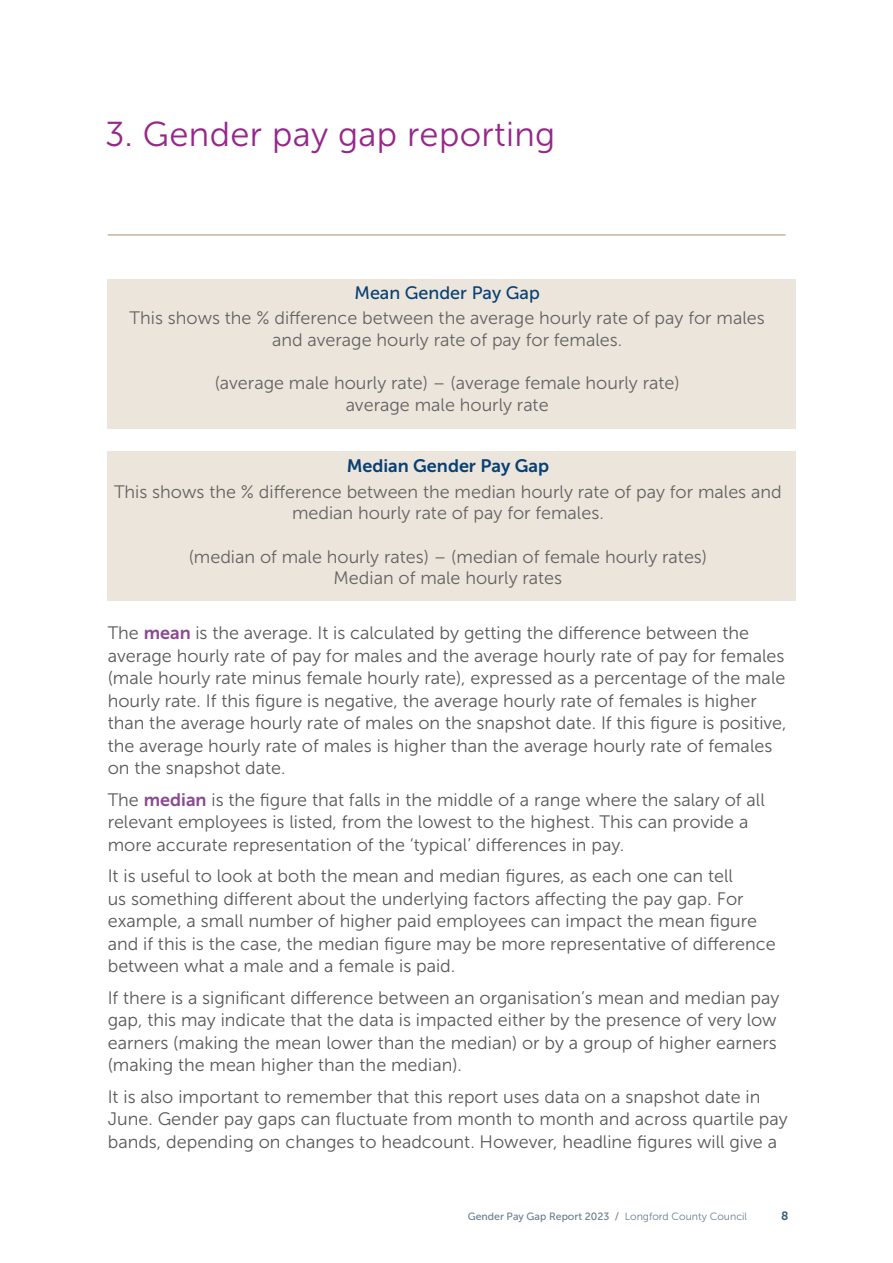
<style>
.page{position:relative;width:893px;height:1263px;background:#fff}
.page>*{position:absolute;margin:0;border:0;box-sizing:border-box;transform-origin:0 0}
.t1{font:34.5px "Museo Sans 300";letter-spacing:.01em;color:#962689}
.t2{font:18px/22.5px "Museo Sans 300";color:#58595b}
.t3{font:18px/21.6px "Museo Sans 300";color:#6d6e71;text-align:center}
.t4{font:18px "Museo Sans 700";color:#084887}
.t5{font:18px "Museo Sans 500";color:#084887}
.t6{font:12px "Museo Sans 700";color:#395c72}
.t7{font:10.5px "Museo Sans 500";color:#6b7d90}
.s1{font-family:"Museo Sans 700";color:#8a4a91}
.s2{font-family:"Museo Sans 300"}
</style>
<div class="page">
<hr style="left:108px;top:235px;width:678px;height:1px;background:#a68f64">
<div style="left:108px;top:279px;width:688px;height:149px;background:#ebe5dc"></div>
<div style="left:108px;top:451px;width:688px;height:149px;background:#ebe5dc"></div>
<h1 class="t1" style="left:105px;top:115px;width:452px">3. Gender pay gap reporting</h1>
<p class="t5" style="left:354px;top:283px;width:187px">Mean Gender Pay Gap</p>
<p class="t3" style="left:130px;top:307px;width:637px">This shows the % difference between the average hourly rate of pay for males and average hourly rate of pay for females.</p>
<p class="t3" style="left:215px;top:372px;width:466px">(average male hourly rate) – (average female hourly rate) average male hourly rate</p>
<p class="t4" style="left:347px;top:456px;width:204px">Median Gender Pay Gap</p>
<p class="t3" style="left:114px;top:481px;width:669px">This shows the % difference between the median hourly rate of pay for males and median hourly rate of pay for females.</p>
<p class="t3" style="left:189px;top:546px;width:520px">(median of male hourly rates) – (median of female hourly rates)<br>Median of male hourly rates</p>
<p class="t2" style="left:108px;top:622px;width:680px">The <span class="s1">mean</span> is the average. It is calculated by getting the difference between the average hourly rate of pay for males and the average hourly rate of pay for females (male hourly rate minus female hourly rate), expressed as a percentage of the male hourly rate. If this figure is negative, the average hourly rate of females is higher than the average hourly rate of males on the snapshot date. If this figure is positive, the average hourly rate of males is higher than the average hourly rate of females on the snapshot date.</p>
<p class="t2" style="left:108px;top:788px;width:659px">The <span class="s1">median</span> is the figure that falls in the middle of a range where the salary of all relevant employees is listed, from the lowest to the highest. This can provide a more accurate representation of the ‘typical’ differences in pay.</p>
<p class="t2" style="left:108px;top:865px;width:669px">It is useful to look at both the mean and median figures, as each one can tell<br>us something different about the underlying factors affecting the pay gap. For example, a small number of higher paid employees can impact the mean figure and if this is the case, the median figure may be more representative of difference between what a male and a female is paid.</p>
<p class="t2" style="left:108px;top:986px;width:673px">If there is a significant difference between an organisation’s mean and median pay gap, this may indicate that the data is impacted either by the presence of very low earners (making the mean lower than the median) or by a group of higher earners (making the mean higher than the median).</p>
<p class="t2" style="left:108px;top:1085px;width:682px">It is also important to remember that this report uses data on a snapshot date in<br>June. Gender pay gaps can fluctuate from month to month and across quartile pay bands, depending on changes to headcount. However, headline figures will give a</p>
<p class="t7" style="left:468px;top:1211px;width:281px">Gender Pay Gap Report 2023 / <span class="s2">Longford County Council</span></p>
<p class="t6" style="left:781px;top:1209px;width:9px">8</p>
</div>
